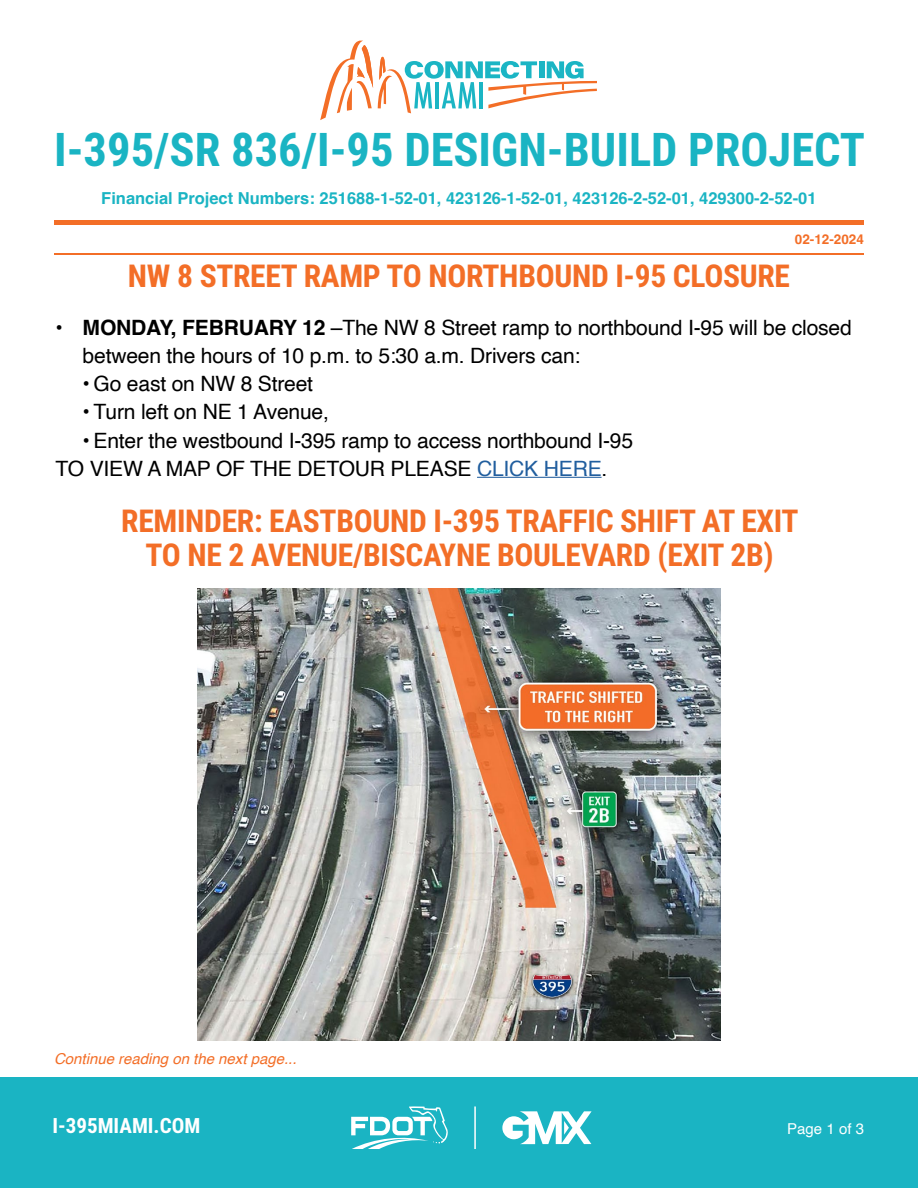
<style>
.page{position:relative;width:918px;height:1188px;background:#fff}
.page>*{position:absolute;margin:0;border:0;box-sizing:border-box;transform-origin:0 0}
.t1{font:700 46.5px "Roboto Condensed";color:#1ab4c3}
.t2{font:700 31.5px/34.5px "Roboto Condensed";letter-spacing:-.01em;color:#f36e27;text-align:center}
.t3{font:21.15px/28px "Helvetica";letter-spacing:-.01em;color:#000}
.t4{font:700 21px "Roboto Condensed";color:#fff}
.t5{font:700 16.5px "Helvetica";color:#1ab4c3}
.t6{font:italic 15px "Helvetica";color:#f36e27}
.t7{font:15px "Helvetica";color:#fff}
.t8{font:700 13.5px "Helvetica";color:#f36e27}
.s1{font-weight:700}
.s2{color:#215e9e}
</style>
<div class="page">
<div style="left:0;top:1077px;width:918px;height:111px;background:#1ab4c3"></div>
<svg style="left:502px;top:1111px;width:90px;height:33px"></svg>
<svg style="left:351px;top:1106px;width:97px;height:43px"></svg>
<hr style="left:474px;top:1106px;width:2px;height:43px;background:#fff">
<svg style="left:320px;top:41px;width:277px;height:79px"></svg>
<hr style="left:54px;top:220px;width:810px;height:4px;background:#f36e27">
<hr style="left:54px;top:253px;width:810px;height:1px;background:#f36e27">
<img style="left:198px;top:589px;width:522px;height:451px">
<hr style="left:477px;top:477px;width:125px;height:1px;background:#215e9e">
<h1 class="t1" style="left:54px;top:117px;width:813px">I-395/SR 836/I-95 DESIGN-BUILD PROJECT</h1>
<p class="t5" style="left:101px;top:188px;width:717px">Financial Project Numbers: 251688-1-52-01, 423126-1-52-01, 423126-2-52-01, 429300-2-52-01</p>
<p class="t8" style="left:795px;top:231px;width:71px">02-12-2024</p>
<h2 class="t2" style="left:128px;top:257px;width:664px">NW 8 STREET RAMP TO NORTHBOUND I-95 CLOSURE</h2>
<p class="t3" style="left:83px;top:314px;width:771px;text-indent:-27px"><span class="s1">• MONDAY, FEBRUARY 12</span> –The NW 8 Street ramp to northbound I-95 will be closed between the hours of 10 p.m. to 5:30 a.m. Drivers can:</p>
<p class="t3" style="left:83px;top:370px;width:232px">• Go east on NW 8 Street</p>
<p class="t3" style="left:83px;top:399px;width:248px">• Turn left on NE 1 Avenue,</p>
<p class="t3" style="left:56px;top:427px;width:579px;text-indent:27px">• Enter the westbound I-395 ramp to access northbound I-95<br>TO VIEW A MAP OF THE DETOUR PLEASE <span class="s2">CLICK HERE</span>.</p>
<h2 class="t2" style="left:121px;top:502px;width:679px">REMINDER: EASTBOUND I-395 TRAFFIC SHIFT AT EXIT<br>TO NE 2 AVENUE/BISCAYNE BOULEVARD (EXIT 2B)</h2>
<p class="t6" style="left:54px;top:1047px;width:244px">Continue reading on the next page...</p>
<p class="t4" style="left:52px;top:1111px;width:149px">I-395MIAMI.COM</p>
<p class="t7" style="left:787px;top:1117px;width:78px">Page 1 of 3</p>
</div>
